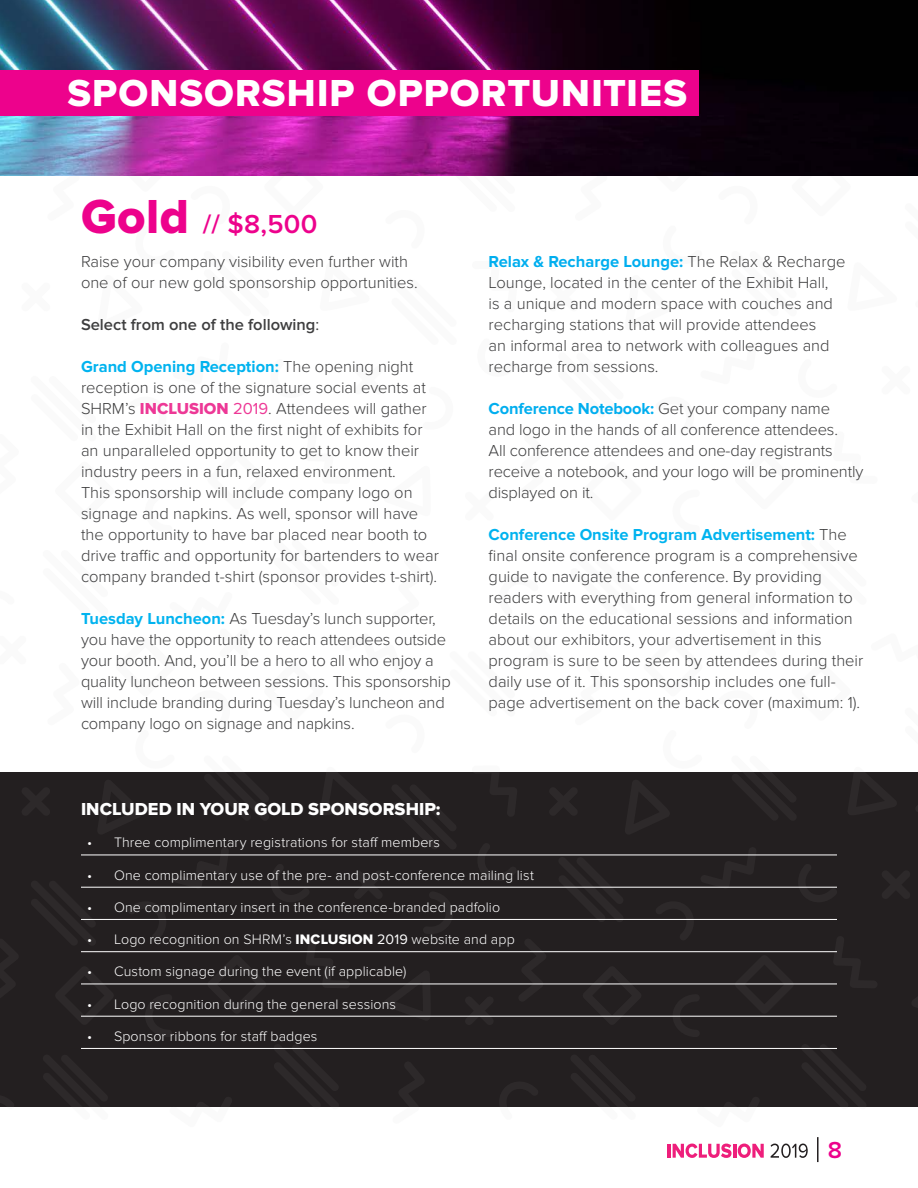
<style>
.page{position:relative;width:918px;height:1188px;background:#fff}
.page>*{position:absolute;margin:0;border:0;box-sizing:border-box;transform-origin:0 0}
.t1{font:39px "Proxima Nova Extrabld";letter-spacing:.03em;color:#fff}
.sponsor_level_heads{font:600 27px "Proxima Nova";color:#ed028c}
.t2{font:600 24px "Proxima Nova";color:#ed028c}
.subhead_orange{font:18px "Proxima Nova Extrabld";color:#fff}
.main_text{font:300 16.5px/21px "Proxima Nova";color:#3e3e3f}
.main_text-2{font:600 16.5px "Proxima Nova";color:#3e3e3f}
.t3{font:300 14.25px "Proxima Nova";letter-spacing:.01em;color:#fff}
.s1{font-family:"Proxima Nova Extrabld";font-weight:400;font-size:49.5px}
.s2{font-weight:400}
.s3{font-weight:700;color:#00b3ef}
.s4{font-family:"Proxima Nova Extrabld";font-weight:400;color:#ed3896}
.s5{font-weight:400;color:#ed3896}
.s6{font-weight:700;color:#00aeef}
.s7{font-family:"Proxima Nova Extrabld";font-weight:400}
</style>
<div class="page">
<hr style="left:817px;top:1137px;width:2px;height:25px;background:#231f20">
<hr style="left:667px;top:1144px;width:3px;height:14px;background:#ee1e7b">
<svg style="left:673px;top:1144px;width:59px;height:14px"></svg>
<hr style="left:733px;top:1144px;width:3px;height:14px;background:#ee1e7b">
<svg style="left:738px;top:1144px;width:26px;height:14px"></svg>
<svg style="left:771px;top:1144px;width:37px;height:14px"></svg>
<div style="left:0;top:772px;width:918px;height:335px;background:#231f20"></div>
<svg style="left:274px;top:1047px;width:65px;height:1px"></svg>
<svg style="left:801px;top:1047px;width:36px;height:1px"></svg>
<svg style="left:81px;top:854px;width:756px;height:162px"></svg>
<img style="left:0;top:0;width:918px;height:176px">
<div style="left:0;top:70px;width:699px;height:45px;background:#ed028c"></div>
<hr style="left:81px;top:855px;width:756px;height:1px;background:#fff">
<hr style="left:81px;top:887px;width:756px;height:1px;background:#fff">
<hr style="left:81px;top:919px;width:756px;height:1px;background:#fff">
<hr style="left:81px;top:951px;width:756px;height:1px;background:#fff">
<hr style="left:81px;top:984px;width:756px;height:1px;background:#fff">
<hr style="left:81px;top:1016px;width:756px;height:1px;background:#fff">
<hr style="left:81px;top:1048px;width:756px;height:1px;background:#fff">
<h1 class="t1" style="left:67px;top:70px;width:621px">SPONSORSHIP OPPORTUNITIES</h1>
<p class="sponsor_level_heads" style="left:81px;top:208px;width:238px"><span class="s1">Gold</span> // $8,500</p>
<p class="main_text" style="left:81px;top:251px;width:338px">Raise your company visibility even further with one of our new gold sponsorship opportunities.</p>
<p class="main_text-2" style="left:81px;top:315px;width:240px">Select from one of the following<span class="s2">:</span></p>
<p class="main_text" style="left:81px;top:356px;width:359px"><span class="s3">Grand Opening Reception:</span> The opening night reception is one of the signature social events at SHRM’s <span class="s4">INCLUSION</span> <span class="s5">2019</span>. Attendees will gather in the Exhibit Hall on the first night of exhibits for an unparalleled opportunity to get to know their industry peers in a fun, relaxed environment.<br>This sponsorship will include company logo on signage and napkins. As well, sponsor will have the opportunity to have bar placed near booth to drive traffic and opportunity for bartenders to wear company branded t-shirt (sponsor provides t-shirt).</p>
<p class="main_text" style="left:81px;top:608px;width:371px"><span class="s3">Tuesday Luncheon:</span> As Tuesday’s lunch supporter, you have the opportunity to reach attendees outside your booth. And, you’ll be a hero to all who enjoy a quality luncheon between sessions. This sponsorship will include branding during Tuesday’s luncheon and company logo on signage and napkins.</p>
<p class="main_text" style="left:489px;top:251px;width:358px"><span class="s6">Relax &amp; Recharge Lounge:</span> The Relax &amp; Recharge Lounge, located in the center of the Exhibit Hall,<br>is a unique and modern space with couches and recharging stations that will provide attendees<br>an informal area to network with colleagues and recharge from sessions.</p>
<p class="main_text" style="left:489px;top:398px;width:376px"><span class="s6">Conference Notebook:</span> Get your company name<br>and logo in the hands of all conference attendees.<br>All conference attendees and one-day registrants receive a notebook, and your logo will be prominently displayed on it.</p>
<p class="main_text" style="left:489px;top:524px;width:376px"><span class="s3">Conference Onsite Program Advertisement:</span> The final onsite conference program is a comprehensive guide to navigate the conference. By providing readers with everything from general information to details on the educational sessions and information about our exhibitors, your advertisement in this program is sure to be seen by attendees during their daily use of it. This sponsorship includes one full&shy;page advertisement on the back cover (maximum: 1).</p>
<p class="subhead_orange" style="left:81px;top:799px;width:361px">INCLUDED IN YOUR GOLD SPONSORSHIP:</p>
<p class="t3" style="left:87px;top:834px;width:354px">• Three complimentary registrations for staff members</p>
<p class="t3" style="left:87px;top:867px;width:448px">• One complimentary use of the pre- and post-conference mailing list</p>
<p class="t3" style="left:87px;top:899px;width:415px">• One complimentary insert in the conference-branded padfolio</p>
<p class="t3" style="left:87px;top:931px;width:429px">• Logo recognition on SHRM’s <span class="s7">INCLUSION</span> <span class="s2">2019</span> website and app</p>
<p class="t3" style="left:87px;top:963px;width:321px">• Custom signage during the event (if applicable)</p>
<p class="t3" style="left:87px;top:996px;width:311px">• Logo recognition during the general sessions</p>
<p class="t3" style="left:87px;top:1028px;width:232px">• Sponsor ribbons for staff badges</p>
<h3 class="t2" style="left:828px;top:1137px;width:16px">8</h3>
</div>
